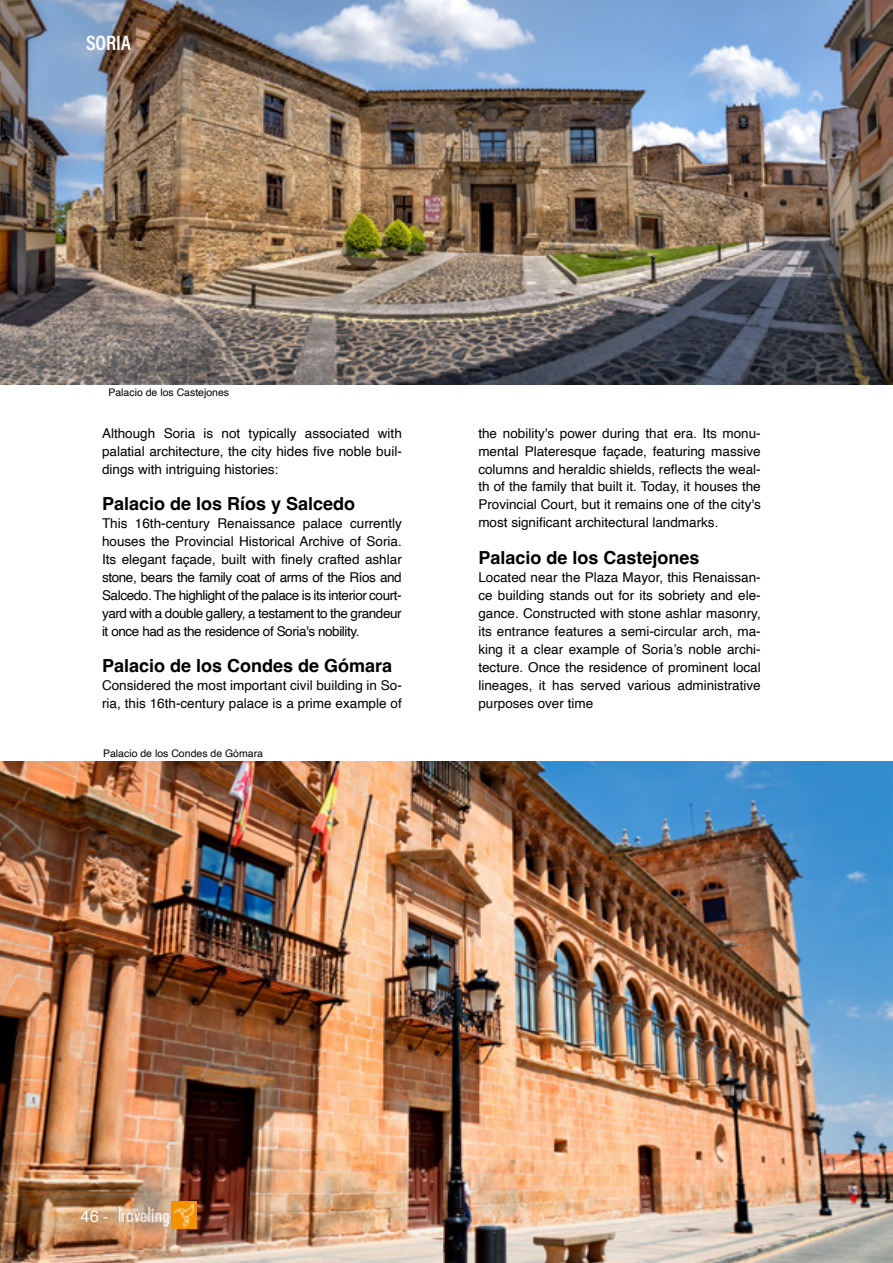
<style>
.page{position:relative;width:893px;height:1263px;background:#fff}
.page>*{position:absolute;margin:0;border:0;box-sizing:border-box;transform-origin:0 0}
.t1{font:21px "Acumin Variable Concept";color:#fff}
.t2{font:700 18px "Helvetica";color:#000}
.t3{font:16.5px "Helvetica";color:#fff}
.t4{font:13.5px/18px "Helvetica";color:#000;text-align:justify}
.t5{font:10.5px "Helvetica";color:#000}
.s1{font-size:15px}
</style>
<div class="page">
<img style="left:0;top:0;width:893px;height:385px">
<img style="left:0;top:761px;width:893px;height:502px">
<img style="left:116px;top:1202px;width:81px;height:27px">
<h1 class="t1" style="left:86px;top:28px;width:46px">SORIA</h1>
<p class="t5" style="left:108px;top:384px;width:122px">Palacio de los Castejones</p>
<p class="t4" style="left:102px;top:425px;width:301px">Although Soria is not typically associated with palatial architecture, the city hides five noble buil&shy;dings with intriguing histories:</p>
<h2 class="t2" style="left:102px;top:493px;width:255px">Palacio de los Ríos y Salcedo</h2>
<p class="t4" style="left:102px;top:515px;width:301px">This 16th-century Renaissance palace currently houses the Provincial Historical Archive of Soria.<br>Its elegant façade, built with finely crafted ashlar stone, bears the family coat of arms of the Ríos and Salcedo. The highlight of the palace is its interior court&shy;yard with a double gallery, a testament to the grandeur it once had as the residence of Soria's nobility.</p>
<h2 class="t2" style="left:102px;top:655px;width:292px">Palacio de los Condes de Gómara</h2>
<p class="t4" style="left:102px;top:677px;width:301px">Considered the most important civil building in So&shy;ria, this 16th-century palace is a prime example of</p>
<p class="t5" style="left:103px;top:745px;width:161px">Palacio de los Condes de Gómara</p>
<p class="t4" style="left:478px;top:424px;width:284px">the nobility's power during that era. Its monu&shy;mental Plateresque façade, featuring massive columns and heraldic shields, reflects the weal&shy;th of the family that built it. Today, it houses the Provincial Court, but it remains one of the city's most significant architectural landmarks.</p>
<h2 class="t2" style="left:478px;top:546px;width:223px">Palacio de los Castejones</h2>
<p class="t4" style="left:478px;top:568px;width:284px">Located near the Plaza Mayor, this Renaissan&shy;ce building stands out for its sobriety and ele&shy;gance. Constructed with stone ashlar masonry, its entrance features a semi-circular arch, ma&shy;king it a clear example of Soria’s noble archi&shy;tecture. Once the residence of prominent local lineages, it has served various administrative purposes over time</p>
<p class="t3" style="left:80px;top:1203px;width:29px">46 <span class="s1">-</span></p>
</div>
